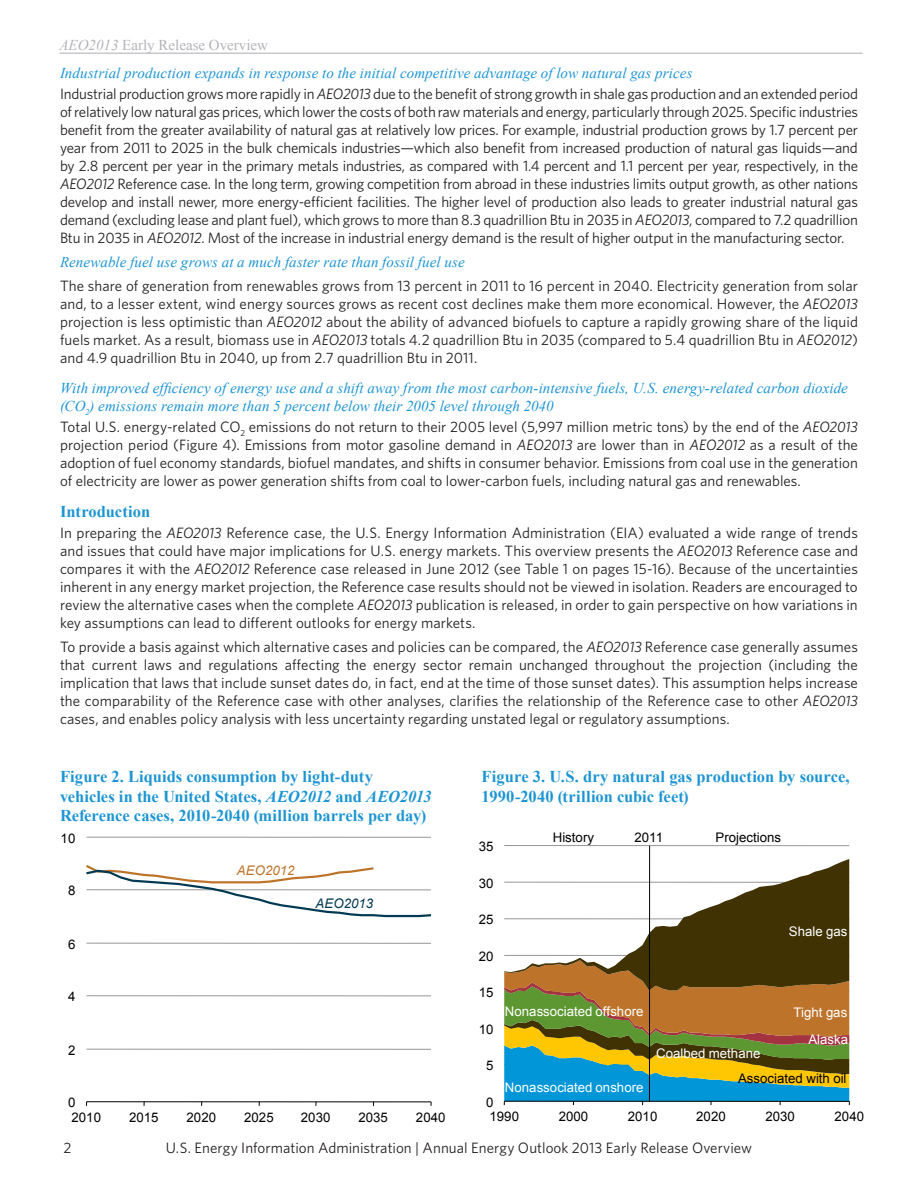
<style>
.page{position:relative;width:918px;height:1188px;background:#fff}
.page>*{position:absolute;margin:0;border:0;box-sizing:border-box;transform-origin:0 0}
.figure_title{font:700 16.5px/19.5px "Times New Roman";color:#1d95d3}
.Subtitle{font:700 16.5px "Times New Roman";color:#1d95d3}
.Body_Text{font:15px/18px "Whitney";color:#231f20;text-align:justify}
.Subsubtitle{font:italic 15px/18px "Times New Roman";letter-spacing:.005em;color:#1d95d3}
.page_number{font:15px "Whitney";letter-spacing:.005em;color:#231f20}
.Body_Text-2{font:italic 15px "Times New Roman";letter-spacing:.005em;color:#1d95d3}
.t1{font:15px "Times New Roman";color:#b2b3b7}
.t2{font:13.2px "Arial";letter-spacing:.005em;color:#000}
.t3{font:13.2px/27px "Arial";color:#fff;text-align:right}
.t4{font:italic 13.2px "Arial";letter-spacing:.005em;color:#bd732a}
.t5{font:italic 13.2px "Arial";letter-spacing:.005em;color:#003953}
.s1{font-style:italic}
</style>
<div class="page">
<hr style="left:59px;top:52px;width:804px;height:2px;background:#c7c8ca">
<hr style="left:504px;top:845px;width:345px;height:1px;background:#969696">
<svg style="left:504px;top:859px;width:345px;height:101px"></svg>
<svg style="left:504px;top:960px;width:346px;height:145px;background:#7b7e4a"></svg>
<hr style="left:649px;top:846px;width:1px;height:255px;background:#000">
<hr style="left:86px;top:1049px;width:345px;height:1px;background:#969696">
<hr style="left:86px;top:995px;width:345px;height:1px;background:#969696">
<hr style="left:86px;top:943px;width:345px;height:1px;background:#969696">
<hr style="left:86px;top:837px;width:345px;height:1px;background:#969696">
<hr style="left:86px;top:1101px;width:345px;height:1px;background:#000">
<svg style="left:86px;top:865px;width:345px;height:53px"></svg>
<p class="t1" style="left:59px;top:34px;width:210px"><span class="s1">AEO2013</span> Early Release Overview</p>
<p class="Subsubtitle" style="left:60px;top:64px;width:634px">Industrial production expands in response to the initial competitive advantage of low natural gas prices</p>
<p class="Body_Text" style="left:60px;top:84px;width:800px">Industrial production grows more rapidly in <span class="s1">AEO2013</span> due to the benefit of strong growth in shale gas production and an extended period of relatively low natural gas prices, which lower the costs of both raw materials and energy, particularly through 2025. Specific industries benefit from the greater availability of natural gas at relatively low prices. For example, industrial production grows by 1.7 percent per year from 2011 to 2025 in the bulk chemicals industries—which also benefit from increased production of natural gas liquids—and by 2.8 percent per year in the primary metals industries, as compared with 1.4 percent and 1.1 percent per year, respectively, in the <span class="s1">AEO2012</span> Reference case. In the long term, growing competition from abroad in these industries limits output growth, as other nations develop and install newer, more energy-efficient facilities. The higher level of production also leads to greater industrial natural gas demand (excluding lease and plant fuel), which grows to more than 8.3 quadrillion Btu in 2035 in <span class="s1">AEO2013</span>, compared to 7.2 quadrillion Btu in 2035 in <span class="s1">AEO2012</span>. Most of the increase in industrial energy demand is the result of higher output in the manufacturing sector.</p>
<p class="Body_Text-2" style="left:60px;top:252px;width:406px">Renewable fuel use grows at a much faster rate than fossil fuel use</p>
<p class="Body_Text" style="left:60px;top:276px;width:800px">The share of generation from renewables grows from 13 percent in 2011 to 16 percent in 2040. Electricity generation from solar and, to a lesser extent, wind energy sources grows as recent cost declines make them more economical. However, the <span class="s1">AEO2013 </span>projection is less optimistic than <span class="s1">AEO2012</span> about the ability of advanced biofuels to capture a rapidly growing share of the liquid fuels market. As a result, biomass use in <span class="s1">AEO2013</span> totals 4.2 quadrillion Btu in 2035 (compared to 5.4 quadrillion Btu in <span class="s1">AEO2012</span>) and 4.9 quadrillion Btu in 2040, up from 2.7 quadrillion Btu in 2011.</p>
<p class="Subsubtitle" style="left:60px;top:379px;width:789px">With improved efficiency of energy use and a shift away from the most carbon-intensive fuels, U.S. energy-related carbon dioxide (CO<sub>2</sub>) emissions remain more than 5 percent below their 2005 level through 2040</p>
<p class="Body_Text" style="left:60px;top:417px;width:800px">Total U.S. energy-related CO<sub>2</sub> emissions do not return to their 2005 level (5,997 million metric tons) by the end of the <span class="s1">AEO2013 </span>projection period (Figure 4). Emissions from motor gasoline demand in <span class="s1">AEO2013</span> are lower than in <span class="s1">AEO2012</span> as a result of the adoption of fuel economy standards, biofuel mandates, and shifts in consumer behavior. Emissions from coal use in the generation of electricity are lower as power generation shifts from coal to lower-carbon fuels, including natural gas and renewables.</p>
<p class="Subtitle" style="left:60px;top:500px;width:92px">Introduction</p>
<p class="Body_Text" style="left:60px;top:524px;width:800px">In preparing the <span class="s1">AEO2013</span> Reference case, the U.S. Energy Information Administration (EIA) evaluated a wide range of trends and issues that could have major implications for U.S. energy markets. This overview presents the <span class="s1">AEO2013</span> Reference case and compares it with the <span class="s1">AEO2012</span> Reference case released in June 2012 (see Table 1 on pages 15-16). Because of the uncertainties inherent in any energy market projection, the Reference case results should not be viewed in isolation. Readers are encouraged to review the alternative cases when the complete <span class="s1">AEO2013</span> publication is released, in order to gain perspective on how variations in key assumptions can lead to different outlooks for energy markets.</p>
<p class="Body_Text" style="left:60px;top:638px;width:800px">To provide a basis against which alternative cases and policies can be compared, the <span class="s1">AEO2013</span> Reference case generally assumes that current laws and regulations affecting the energy sector remain unchanged throughout the projection (including the implication that laws that include sunset dates do, in fact, end at the time of those sunset dates). This assumption helps increase the comparability of the Reference case with other analyses, clarifies the relationship of the Reference case to other <span class="s1">AEO2013 </span>cases, and enables policy analysis with less uncertainty regarding unstated legal or regulatory assumptions.</p>
<p class="figure_title" style="left:60px;top:766px;width:373px">Figure 2. Liquids consumption by light-duty vehicles in the United States, <span class="s1">AEO2012</span> and <span class="s1">AEO2013<br></span>Reference cases, 2010-2040 (million barrels per day)</p>
<p class="t2" style="left:61px;top:829px;width:16px">10</p>
<p class="t2" style="left:68px;top:882px;width:9px">8</p>
<p class="t2" style="left:68px;top:935px;width:9px">6</p>
<p class="t2" style="left:68px;top:988px;width:9px">4</p>
<p class="t2" style="left:68px;top:1041px;width:9px">2</p>
<p class="t2" style="left:68px;top:1094px;width:9px">0</p>
<p class="t4" style="left:237px;top:862px;width:59px">AEO2012</p>
<p class="t5" style="left:316px;top:895px;width:59px">AEO2013</p>
<p class="t2" style="left:71px;top:1109px;width:31px">2010</p>
<p class="t2" style="left:129px;top:1109px;width:31px">2015</p>
<p class="t2" style="left:187px;top:1109px;width:31px">2020</p>
<p class="t2" style="left:244px;top:1109px;width:31px">2025</p>
<p class="t2" style="left:301px;top:1109px;width:31px">2030</p>
<p class="t2" style="left:358px;top:1109px;width:31px">2035</p>
<p class="t2" style="left:416px;top:1109px;width:31px">2040</p>
<p class="figure_title" style="left:482px;top:766px;width:370px">Figure 3. U.S. dry natural gas production by source,<br>1990-2040 (trillion cubic feet)</p>
<p class="t2" style="left:479px;top:838px;width:16px">35</p>
<p class="t2" style="left:479px;top:875px;width:16px">30</p>
<p class="t2" style="left:479px;top:911px;width:16px">25</p>
<p class="t2" style="left:479px;top:948px;width:16px">20</p>
<p class="t2" style="left:479px;top:984px;width:16px">15</p>
<p class="t2" style="left:479px;top:1020px;width:16px">10</p>
<p class="t2" style="left:486px;top:1057px;width:9px">5</p>
<p class="t2" style="left:486px;top:1094px;width:9px">0</p>
<p class="t2" style="left:553px;top:828px;width:43px">History</p>
<p class="t2" style="left:634px;top:828px;width:30px">2011</p>
<p class="t2" style="left:716px;top:828px;width:67px">Projections</p>
<p class="t3" style="left:789px;top:918px;width:60px">Shale gas</p>
<p class="t3" style="left:505px;top:998px;width:140px">Nonassociated offshore</p>
<p class="t3" style="left:505px;top:1074px;width:140px">Nonassociated onshore</p>
<p class="t3" style="left:794px;top:999px;width:56px">Tight gas<br>Alaska</p>
<p class="t2" style="left:738px;top:1070px;width:110px">Associated with oil</p>
<p class="t3" style="left:656px;top:1040px;width:106px">Coalbed methane</p>
<p class="t2" style="left:490px;top:1108px;width:31px">1990</p>
<p class="t2" style="left:559px;top:1108px;width:31px">2000</p>
<p class="t2" style="left:628px;top:1108px;width:31px">2010</p>
<p class="t2" style="left:696px;top:1108px;width:31px">2020</p>
<p class="t2" style="left:765px;top:1108px;width:31px">2030</p>
<p class="t2" style="left:835px;top:1108px;width:31px">2040</p>
<p class="page_number" style="left:63px;top:1138px;width:10px">2</p>
<p class="page_number" style="left:166px;top:1138px;width:588px">U.S. Energy Information Administration | Annual Energy Outlook 2013 Early Release Overview</p>
</div>
